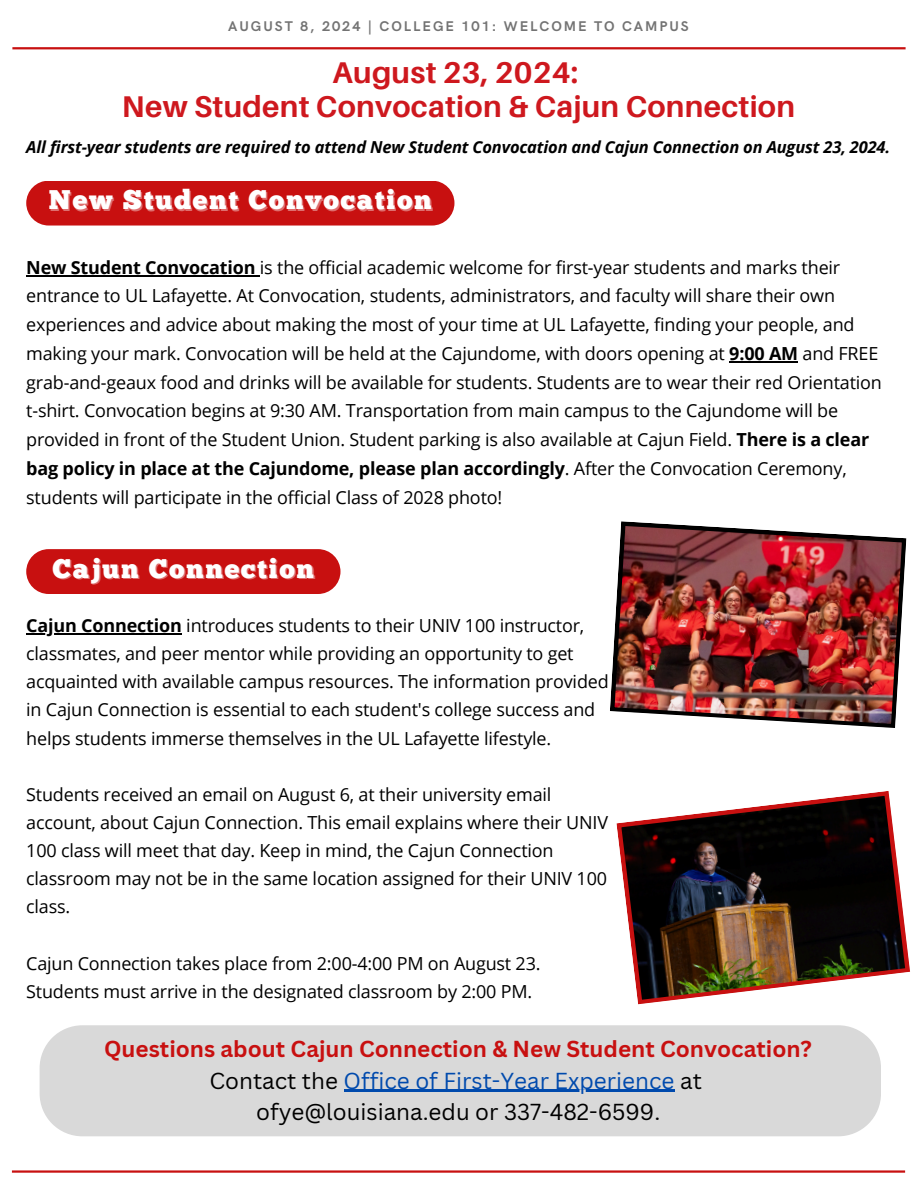
<style>
.page{position:relative;width:918px;height:1188px;background:#fff}
.page>*{position:absolute;margin:0;border:0;box-sizing:border-box;transform-origin:0 0}
.t1{font:700 30px/33.8px "Aileron";letter-spacing:.01em;color:#ce181e;text-align:center}
.t2{font:27px "Chunk Five";letter-spacing:.065em;color:#fff}
.t3{font:700 22.5px/31.5px "Canva Sans";color:#c81010;text-align:center}
.t4{font:18px/28.2px "Open Sans";letter-spacing:-.01em;color:#000}
.t5{font:italic 700 16.5px "Open Sans";letter-spacing:-.01em;color:#000}
.t6{font:700 14.1px "HK Grotesk";letter-spacing:.14em;color:#737373}
.s1{font-weight:700}
.s2{font-weight:400;color:#000}
.s3{font-weight:400;color:#004aad}
</style>
<div class="page">
<hr style="left:12px;top:47px;width:894px;height:2px;background:#c81010">
<hr style="left:12px;top:1170px;width:893px;height:3px;background:#c81010">
<hr style="left:26px;top:275px;width:62px;height:1px;background:#000">
<hr style="left:88px;top:275px;width:172px;height:1px;background:#000">
<hr style="left:729px;top:361px;width:69px;height:1px;background:#000">
<div style="left:26px;top:549px;width:315px;height:45px;background:#c81010;border-radius:22px"></div>
<div style="left:26px;top:181px;width:428px;height:45px;background:#c81010;border-radius:22px"></div>
<div style="left:40px;top:1025px;width:841px;height:111px;background:#d9d9d9"></div>
<img style="left:610px;top:521px;width:296px;height:207px">
<img style="left:616px;top:791px;width:294px;height:213px">
<hr style="left:26px;top:633px;width:156px;height:1px;background:#000">
<hr style="left:344px;top:1090px;width:331px;height:2px;background:#004aad">
<h2 class="t6" style="left:228px;top:18px;width:462px">AUGUST 8, 2024 | COLLEGE 101: WELCOME TO CAMPUS</h2>
<h5 class="t1" style="left:122px;top:55px;width:675px">August 23, 2024:<br>New Student Convocation &amp; Cajun Connection</h5>
<p class="t5" style="left:26px;top:135px;width:866px">All first-year students are required to attend New Student Convocation and Cajun Connection on August 23, 2024.</p>
<h5 class="t2" style="left:49px;top:189px;width:384px">New Student Convocation</h5>
<h1 class="t4" style="left:26px;top:252px;width:857px;line-height:28.8px"><span class="s1">New Student Convocation</span> is the official academic welcome for first-year students and marks their entrance to UL Lafayette. At Convocation, students, administrators, and faculty will share their own experiences and advice about making the most of your time at UL Lafayette, finding your people, and making your mark. Convocation will be held at the Cajundome, with doors opening at <span class="s1">9:00 AM</span> and FREE grab-and-geaux food and drinks will be available for students. Students are to wear their red Orientation t-shirt. Convocation begins at 9:30 AM. Transportation from main campus to the Cajundome will be provided in front of the Student Union. Student parking is also available at Cajun Field. <span class="s1">There is a clear bag policy in place at the Cajundome, please plan accordingly</span>. After the Convocation Ceremony, students will participate in the official Class of 2028 photo!</h1>
<h4 class="t2" style="left:53px;top:557px;width:263px">Cajun Connection</h4>
<h5 class="t4" style="left:26px;top:611px;width:584px"><span class="s1">Cajun Connection</span> introduces students to their UNIV 100 instructor, classmates, and peer mentor while providing an opportunity to get acquainted with available campus resources. The information provided in Cajun Connection is essential to each student's college success and helps students immerse themselves in the UL Lafayette lifestyle.</h5>
<h5 class="t4" style="left:26px;top:780px;width:583px">Students received an email on August 6, at their university email account, about Cajun Connection. This email explains where their UNIV 100 class will meet that day. Keep in mind, the Cajun Connection classroom may not be in the same location assigned for their UNIV 100 class.</h5>
<p class="t4" style="left:26px;top:948px;width:516px">Cajun Connection takes place from 2:00-4:00 PM on August 23.<br>Students must arrive in the designated classroom by 2:00 PM.</p>
<h3 class="t3" style="left:104px;top:1033px;width:709px">Questions about Cajun Connection &amp; New Student Convocation?<br><span class="s2">Contact the</span> <span class="s3">Office of First-Year Experience</span> <span class="s2">at ofye@louisiana.edu or 337-482-6599.</span></h3>
</div>
